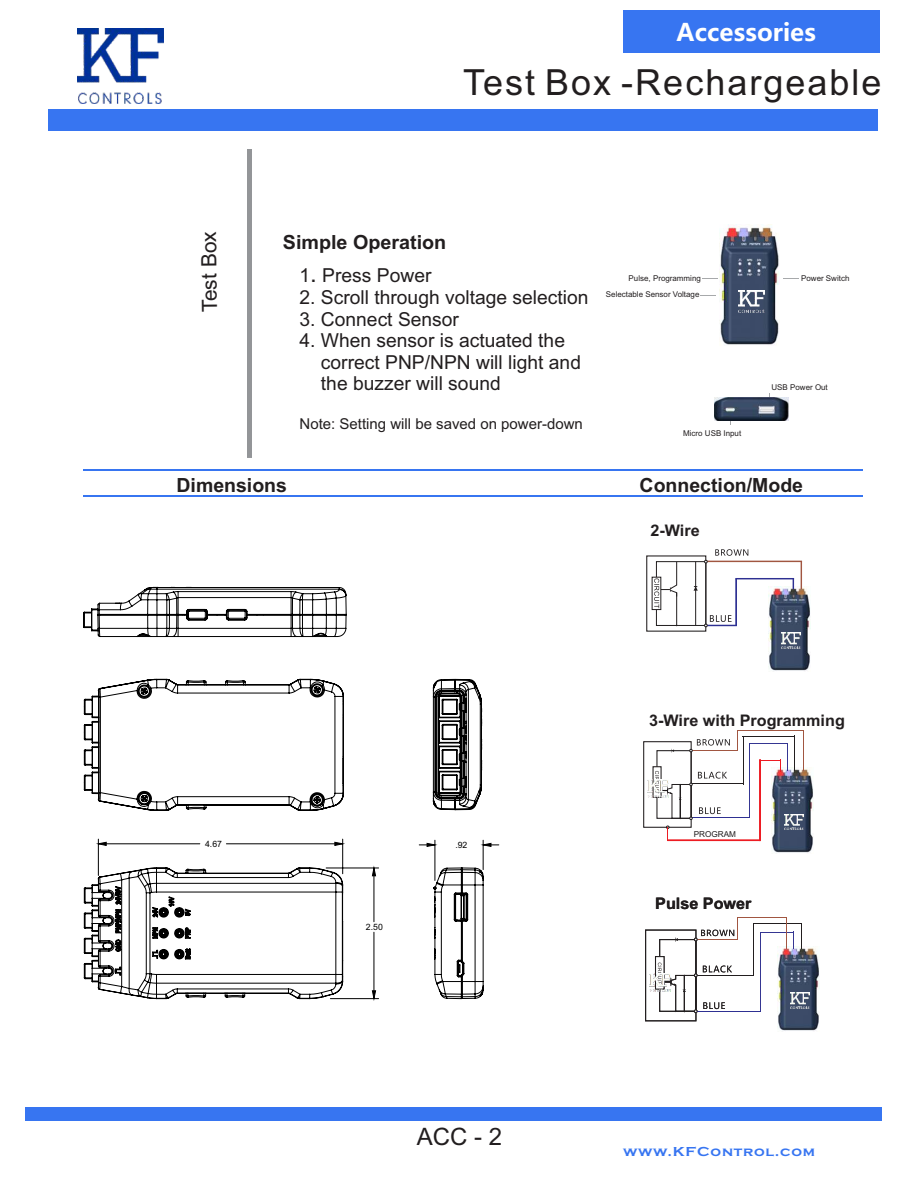
<style>
.page{position:relative;width:918px;height:1188px;background:#fff}
.page>*{position:absolute;margin:0;border:0;box-sizing:border-box;transform-origin:0 0}
.t1{font:36px "Arial";letter-spacing:.055em;color:#221e1f}
.t2{font:700 24px "Microsoft Ya Hei";color:#fff}
.t3{font:24px "Arial";color:#221e1f}
.t4{font:21px "Arial";color:#221e1f}
.t5{font:700 19.5px "Arial";color:#221e1f}
.t6{font:19.2px/21.5px "Arial";color:#221e1f}
.t7{font:700 16.05px "Arial";color:#221e1f}
.t8{font:15px "Arial";color:#221e1f}
.t9{font:700 13.5px "Copperplate Gothic";letter-spacing:.05em;color:#3775f1;scale:1.11 1}
.t10{font:8.7px "Arial";color:#000}
.t11{font:8.25px "Arial";color:#221e1f}
.t12{font:7.95px "Arial";color:#221e1f}
.s1{font-size:24.15px}
</style>
<div class="page">
<img style="left:769px;top:586px;width:42px;height:85px">
<img style="left:782px;top:633px;width:19px;height:15px">
<img style="left:771px;top:768px;width:42px;height:85px">
<img style="left:784px;top:814px;width:19px;height:16px">
<svg style="left:783px;top:278px;width:15px;height:1px"></svg>
<svg style="left:702px;top:278px;width:16px;height:1px"></svg>
<svg style="left:701px;top:295px;width:15px;height:1px"></svg>
<img style="left:715px;top:398px;width:73px;height:22px">
<hr style="left:738px;top:730px;width:66px;height:1px;background:#a15641">
<hr style="left:743px;top:736px;width:52px;height:1px;background:#221e1f">
<hr style="left:749px;top:743px;width:38px;height:1px;background:#353692">
<hr style="left:803px;top:730px;width:1px;height:41px;background:#a15641">
<hr style="left:794px;top:736px;width:1px;height:35px;background:#221e1f">
<svg style="left:787px;top:743px;width:1px;height:28px"></svg>
<svg style="left:737px;top:730px;width:1px;height:20px"></svg>
<hr style="left:743px;top:736px;width:1px;height:48px;background:#221e1f">
<hr style="left:749px;top:743px;width:1px;height:75px;background:#353692">
<hr style="left:706px;top:561px;width:96px;height:1px;background:#a15641">
<div style="left:706px;top:625px;width:31px;height:1px;background:#0094d9;border:1px solid #2e3092"></div>
<div style="left:736px;top:579px;width:1px;height:47px;background:#0094d9;border:1px solid #2e3092"></div>
<div style="left:736px;top:578px;width:58px;height:1px;background:#221e1f;border:1px solid #2e3092"></div>
<div style="left:646px;top:555px;width:60px;height:77px;border:1px solid #221e1f"></div>
<div style="left:656px;top:561px;width:50px;height:65px;border:1px solid #221e1f"></div>
<hr style="left:695px;top:562px;width:1px;height:63px;background:#221e1f">
<svg style="left:652px;top:577px;width:9px;height:33px"></svg>
<hr style="left:676px;top:593px;width:1px;height:32px;background:#221e1f">
<svg style="left:694px;top:586px;width:4px;height:5px"></svg>
<svg style="left:654px;top:561px;width:23px;height:47px"></svg>
<hr style="left:693px;top:818px;width:57px;height:1px;background:#2e3092">
<hr style="left:691px;top:750px;width:47px;height:1px;background:#a15641">
<div style="left:643px;top:741px;width:49px;height:87px;border:1px solid #221e1f"></div>
<div style="left:656px;top:750px;width:36px;height:69px;border:1px solid #221e1f"></div>
<div style="left:653px;top:766px;width:9px;height:32px;background:#fff;border:1px solid #221e1f"></div>
<hr style="left:692px;top:784px;width:51px;height:1px;background:#221e1f">
<svg style="left:689px;top:739px;width:41px;height:13px"></svg>
<svg style="left:655px;top:771px;width:72px;height:49px"></svg>
<hr style="left:668px;top:840px;width:92px;height:1px;background:#ed1c23">
<hr style="left:760px;top:760px;width:1px;height:81px;background:#ed1c23">
<svg style="left:760px;top:760px;width:21px;height:12px"></svg>
<svg style="left:666px;top:826px;width:3px;height:15px"></svg>
<div style="left:26px;top:1108px;width:856px;height:13px;background:#3775f1"></div>
<div style="left:48px;top:109px;width:830px;height:21px;background:#3775f1"></div>
<img style="left:77px;top:28px;width:86px;height:76px">
<div style="left:623px;top:11px;width:257px;height:42px;background:#3775f1"></div>
<hr style="left:342px;top:839px;width:1px;height:35px;background:#000">
<hr style="left:98px;top:839px;width:1px;height:36px;background:#000">
<hr style="left:435px;top:840px;width:1px;height:40px;background:#000">
<hr style="left:483px;top:840px;width:1px;height:30px;background:#000">
<svg style="left:98px;top:842px;width:393px;height:157px"></svg>
<svg style="left:83px;top:867px;width:261px;height:133px"></svg>
<svg style="left:432px;top:867px;width:52px;height:133px"></svg>
<svg style="left:433px;top:678px;width:50px;height:133px"></svg>
<svg style="left:83px;top:586px;width:264px;height:52px"></svg>
<svg style="left:83px;top:678px;width:261px;height:133px"></svg>
<img style="left:719px;top:224px;width:60px;height:121px">
<img style="left:738px;top:290px;width:27px;height:23px">
<img style="left:649px;top:974px;width:9px;height:17px">
<img style="left:648px;top:780px;width:21px;height:17px">
<hr style="left:84px;top:469px;width:779px;height:2px;background:#3775f1">
<hr style="left:84px;top:495px;width:779px;height:2px;background:#3775f1">
<svg style="left:715px;top:549px;width:33px;height:7px"></svg>
<svg style="left:704px;top:560px;width:4px;height:3px"></svg>
<svg style="left:801px;top:561px;width:1px;height:28px"></svg>
<svg style="left:704px;top:615px;width:28px;height:12px"></svg>
<img style="left:778px;top:946px;width:42px;height:85px">
<img style="left:791px;top:993px;width:19px;height:15px">
<hr style="left:737px;top:917px;width:50px;height:1px;background:#a15641">
<hr style="left:753px;top:923px;width:49px;height:1px;background:#221e1f">
<hr style="left:761px;top:932px;width:33px;height:1px;background:#353692">
<hr style="left:786px;top:917px;width:1px;height:32px;background:#a15641">
<svg style="left:801px;top:924px;width:1px;height:25px"></svg>
<hr style="left:753px;top:924px;width:1px;height:51px;background:#221e1f">
<hr style="left:761px;top:932px;width:1px;height:79px;background:#353692">
<hr style="left:696px;top:1011px;width:65px;height:1px;background:#2e3092">
<div style="left:645px;top:930px;width:51px;height:91px;border:1px solid #221e1f"></div>
<div style="left:659px;top:939px;width:37px;height:73px;border:1px solid #221e1f"></div>
<svg style="left:655px;top:956px;width:10px;height:34px"></svg>
<hr style="left:697px;top:975px;width:57px;height:1px;background:#221e1f">
<svg style="left:694px;top:918px;width:44px;height:23px"></svg>
<svg style="left:658px;top:963px;width:74px;height:50px"></svg>
<p class="t2" style="left:677px;top:16px;width:141px">Accessories</p>
<p class="t4" style="left:195px;top:312px;width:82px;rotate:-91deg">Test Box</p>
<h1 class="t1" style="left:463px;top:57px;width:420px">Test Box -Rechargeable</h1>
<p class="t5" style="left:283px;top:228px;width:165px">Simple Operation</p>
<p class="t6" style="left:300px;top:264px;width:133px">1<span class="s1">.</span> Press Power</p>
<p class="t6" style="left:300px;top:286px;width:291px">2. Scroll through voltage selection</p>
<p class="t6" style="left:300px;top:308px;width:161px">3. Connect Sensor</p>
<p class="t6" style="left:321px;top:329px;width:262px;text-indent:-21px">4. When sensor is actuated the correct PNP/NPN will light and the buzzer will sound</p>
<p class="t8" style="left:300px;top:414px;width:285px">Note: Setting will be saved on power-down</p>
<p class="t12" style="left:629px;top:273px;width:74px">Pulse, Programming</p>
<p class="t12" style="left:606px;top:289px;width:95px">Selectable Sensor Voltage</p>
<p class="t12" style="left:683px;top:428px;width:60px">Micro USB Input</p>
<p class="t12" style="left:801px;top:273px;width:50px">Power Switch</p>
<p class="t12" style="left:772px;top:382px;width:58px">USB Power Out</p>
<p class="t5" style="left:177px;top:471px;width:112px">Dimensions</p>
<p class="t5" style="left:640px;top:471px;width:165px">Connection/Mode</p>
<p class="t7" style="left:650px;top:519px;width:51px">2-Wire</p>
<p class="t7" style="left:649px;top:709px;width:197px">3-Wire with Programming</p>
<p class="t10" style="left:205px;top:838px;width:18px">4.67</p>
<p class="t10" style="left:455px;top:839px;width:14px">.92</p>
<p class="t10" style="left:366px;top:921px;width:18px">2.50</p>
<p class="t3" style="left:417px;top:1121px;width:87px">ACC - 2</p>
<p class="t11" style="left:694px;top:828px;width:44px">PROGRAM</p>
<p class="t7" style="left:655px;top:892px;width:98px">Pulse Power</p>
<p class="t9" style="left:623px;top:1144px;width:175px">www.KFControl.com</p>
</div>
